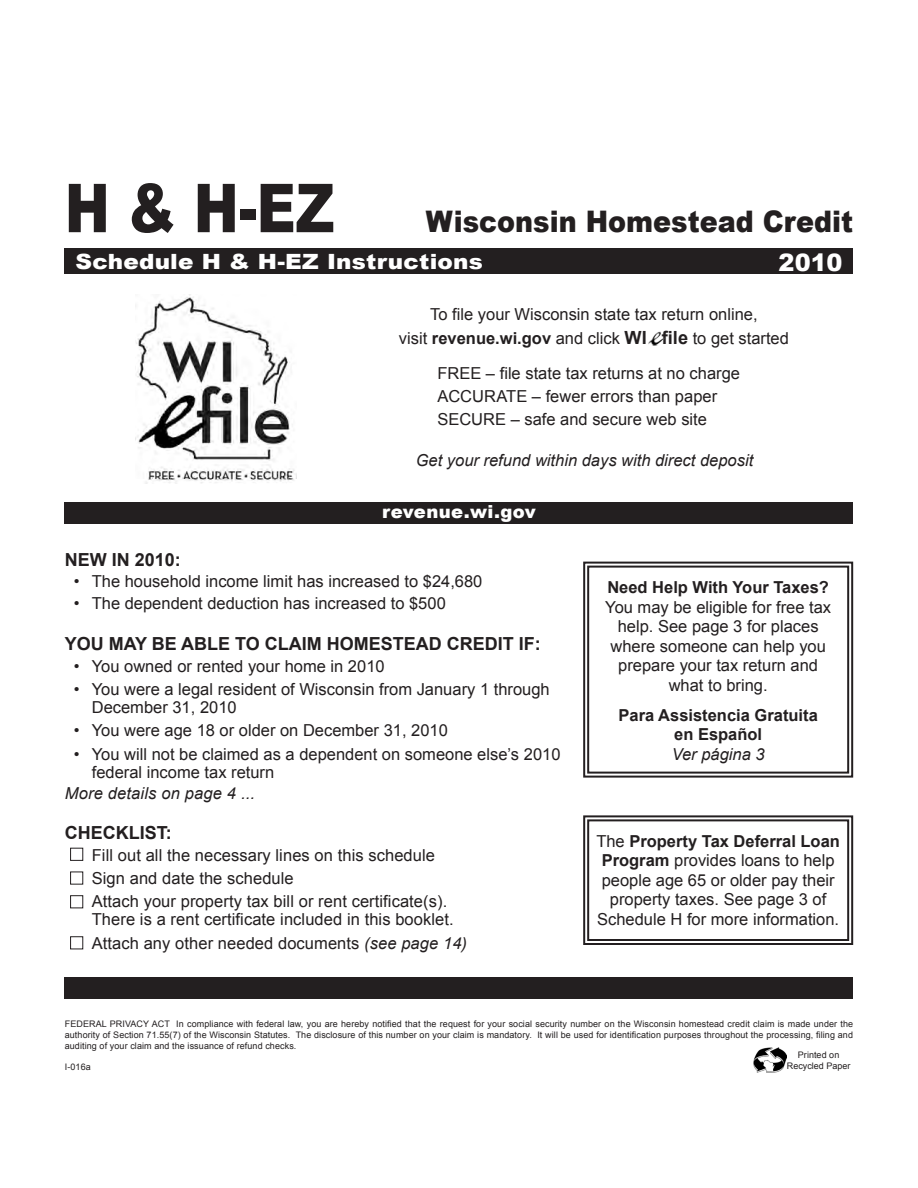
<style>
.page{position:relative;width:918px;height:1188px;background:#fff}
.page>*{position:absolute;margin:0;border:0;box-sizing:border-box;transform-origin:0 0}
.t1{font:900 67.5px "Arial";color:#231f20;scale:.8 1}
.t2{font:900 29.7px "Arial";color:#231f20;scale:.91 1}
.t3{font:900 24px "Arial";color:#fff}
.t4{font:900 21px "Arial";letter-spacing:.01em;color:#fff;scale:1.1 1}
.t5{font:700 18px "Arial";color:#231f20}
.t6{font:900 18px "Arial";letter-spacing:.025em;color:#fff}
.t7{font:16.5px/19.5px "Arial";color:#231f20}
.t8{font:italic 16.5px "Arial";color:#231f20}
.t9{font:700 16.5px/19.5px "Arial";color:#231f20;text-align:center}
.t10{font:9px/10.8px "Arial";letter-spacing:.01em;color:#231f20;text-align:justify}
.s1{font-weight:700}
.s2{font-weight:700;font-size:18.15px}
.s3{font-style:italic}
</style>
<div class="page">
<img style="left:754px;top:1048px;width:32px;height:24px">
<div style="left:65px;top:977px;width:788px;height:22px;background:#231f20"></div>
<div style="left:65px;top:502px;width:788px;height:22px;background:#231f20"></div>
<div style="left:65px;top:248px;width:788px;height:26px;background:#231f20"></div>
<div style="left:70px;top:848px;width:13px;height:13px;border:1px solid #231f20"></div>
<div style="left:70px;top:872px;width:13px;height:13px;border:1px solid #231f20"></div>
<div style="left:70px;top:895px;width:13px;height:13px;border:1px solid #231f20"></div>
<div style="left:70px;top:936px;width:13px;height:13px;border:1px solid #231f20"></div>
<svg style="left:583px;top:815px;width:271px;height:130px"></svg>
<div style="left:587px;top:819px;width:262px;height:122px;border:2px solid #231f20"></div>
<img style="left:648px;top:332px;width:17px;height:14px">
<svg style="left:583px;top:561px;width:271px;height:217px"></svg>
<div style="left:587px;top:566px;width:262px;height:208px;border:2px solid #231f20"></div>
<img style="left:135px;top:294px;width:162px;height:189px">
<h1 class="t1" style="left:65px;top:159px;width:339px">H &amp; H-EZ</h1>
<h2 class="t2" style="left:426px;top:200px;width:471px">Wisconsin Homestead Credit</h2>
<p class="t4" style="left:76px;top:246px;width:372px">Schedule H &amp; H-EZ Instructions</p>
<h3 class="t3" style="left:779px;top:245px;width:65px">2010</h3>
<p class="t7" style="left:399px;top:302px;width:392px;line-height:24px;text-align:center">To file your Wisconsin state tax return online,<br>visit <span class="s1">revenue.wi.gov</span> and click <span class="s2">WI file</span> to get started</p>
<p class="t7" style="left:437px;top:362px;width:304px;line-height:22.8px">FREE – file state tax returns at no charge<br>ACCURATE – fewer errors than paper<br>SECURE – safe and secure web site</p>
<p class="t8" style="left:416px;top:449px;width:339px">Get your refund within days with direct deposit</p>
<p class="t6" style="left:382px;top:499px;width:155px">revenue.wi.gov</p>
<p class="t5" style="left:65px;top:548px;width:118px">NEW IN 2010:</p>
<p class="t7" style="left:74px;top:572px;width:410px">• The household income limit has increased to $24,680</p>
<p class="t7" style="left:74px;top:594px;width:374px">• The dependent deduction has increased to $500</p>
<p class="t5" style="left:65px;top:632px;width:478px">YOU MAY BE ABLE TO CLAIM HOMESTEAD CREDIT IF:</p>
<p class="t7" style="left:74px;top:656px;width:312px">• You owned or rented your home in 2010</p>
<p class="t7" style="left:92px;top:680px;width:459px;line-height:18px;text-indent:-18px">• You were a legal resident of Wisconsin from January 1 through<br>December 31, 2010</p>
<p class="t7" style="left:74px;top:721px;width:376px">• You were age 18 or older on December 31, 2010</p>
<p class="t7" style="left:92px;top:745px;width:470px;line-height:18px;text-indent:-18px">• You will not be claimed as a dependent on someone else’s 2010 federal income tax return</p>
<p class="t8" style="left:65px;top:783px;width:192px">More details on page 4 ...</p>
<p class="t5" style="left:65px;top:821px;width:108px">CHECKLIST:</p>
<p class="t7" style="left:92px;top:843px;width:357px;line-height:23.4px">Fill out all the necessary lines on this schedule<br>Sign and date the schedule<br>Attach your property tax bill or rent certificate(s).</p>
<p class="t7" style="left:92px;top:908px;width:377px;line-height:23.4px">There is a rent certificate included in this booklet.<br>Attach any other needed documents <span class="s3">(see page 14)</span></p>
<p class="t9" style="left:607px;top:578px;width:223px">Need Help With Your Taxes?</p>
<p class="t7" style="left:605px;top:597px;width:227px;text-align:center">You may be eligible for free tax help. See page 3 for places where someone can help you prepare your tax return and what to bring.</p>
<p class="t9" style="left:619px;top:706px;width:201px">Para Assistencia Gratuita en Español</p>
<p class="t8" style="left:672px;top:743px;width:94px">Ver página 3</p>
<p class="t7" style="left:596px;top:831px;width:245px;text-align:center">The <span class="s1">Property Tax Deferral Loan<br>Program</span> provides loans to help people age 65 or older pay their property taxes. See page 3 of<br>Schedule H for more information.</p>
<p class="t10" style="left:65px;top:1019px;width:790px">FEDERAL PRIVACY ACT In compliance with federal law, you are hereby notified that the request for your social security number on the Wisconsin homestead credit claim is made under the authority of Section 71.55(7) of the Wisconsin Statutes. The disclosure of this number on your claim is mandatory. It will be used for identification purposes throughout the processing, filing and auditing of your claim and the issuance of refund checks.</p>
<p class="t10" style="left:65px;top:1062px;width:27px">I-016a</p>
<p class="t10" style="left:787px;top:1050px;width:65px;text-align:center">Printed on<br>Recycled Paper</p>
</div>
